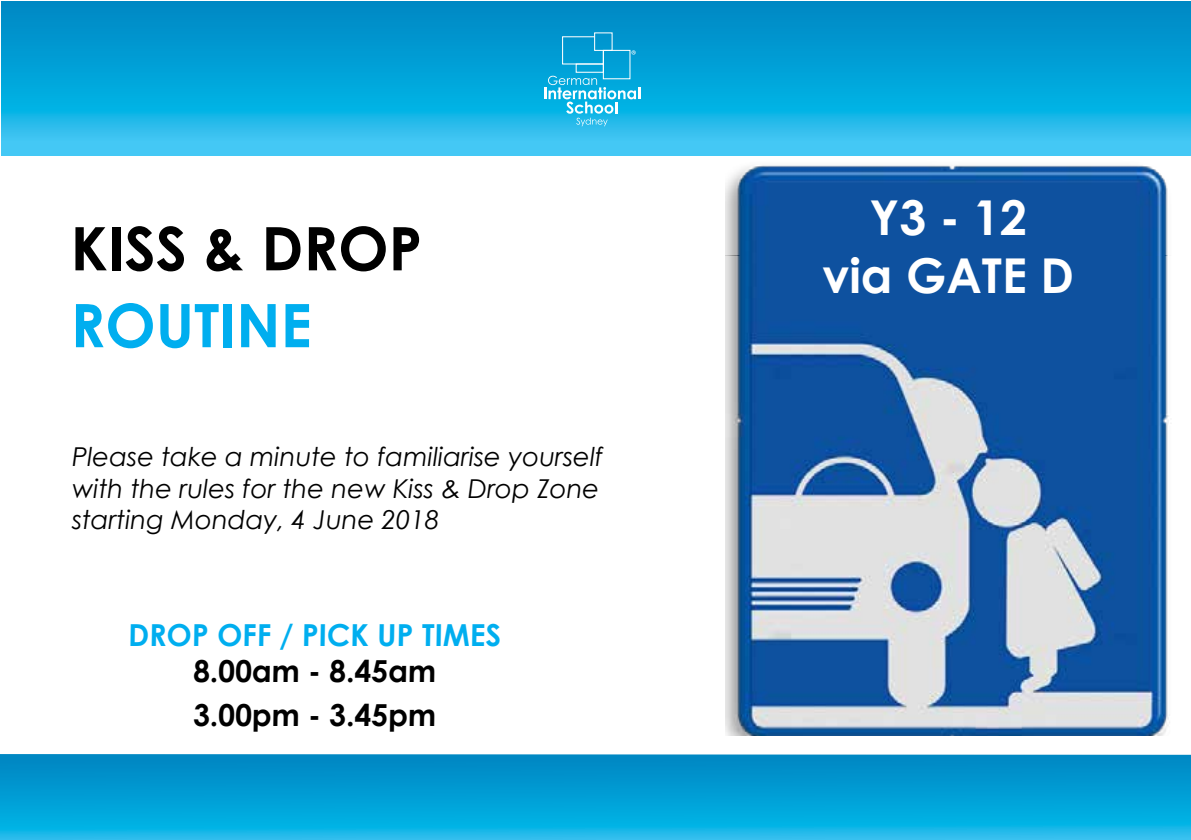
<style>
.page{position:relative;width:1191px;height:840px;background:#fff}
.page>*{position:absolute;margin:0;border:0;box-sizing:border-box;transform-origin:0 0}
.t1{font:700 60px "Century Gothic";color:#000}
.t2{font:700 60px "Century Gothic";color:#00aeef}
.t3{font:700 48px/57.6px "Century Gothic";color:#fff;text-align:center}
.t4{font:700 30.2px/43.2px "Century Gothic";color:#000}
.t5{font:700 30.2px "Century Gothic";color:#00aeef}
.t6{font:italic 26px/31.2px "Century Gothic";color:#000}
</style>
<div class="page">
<svg style="left:1px;top:1px;width:1190px;height:154px;background:#0ca5da"></svg>
<svg style="left:561px;top:36px;width:43px;height:29px"></svg>
<div style="left:575px;top:63px;width:29px;height:10px;border:1px solid #fff"></div>
<div style="left:594px;top:32px;width:18px;height:19px;border:1px solid #fff"></div>
<div style="left:603px;top:50px;width:27px;height:29px;border:1px solid #fff"></div>
<svg style="left:631px;top:50px;width:4px;height:5px"></svg>
<svg style="left:544px;top:76px;width:96px;height:50px;background:#39bfe8"></svg>
<svg style="left:0;top:754px;width:1191px;height:85px;background:#05a0d6"></svg>
<img style="left:725px;top:139px;width:461px;height:596px">
<h1 class="t1" style="left:70px;top:203px;width:353px">KISS &amp; DROP</h1>
<h1 class="t2" style="left:70px;top:280px;width:243px">ROUTINE</h1>
<p class="t6" style="left:72px;top:441px;width:533px">Please take a minute to familiarise yourself with the rules for the new Kiss &amp; Drop Zone starting Monday, 4 June 2018</p>
<p class="t5" style="left:128px;top:612px;width:375px">DROP OFF / PICK UP TIMES</p>
<p class="t4" style="left:193px;top:648px;width:245px">8.00am - 8.45am<br>3.00pm - 3.45pm</p>
<h2 class="t3" style="left:822px;top:186px;width:253px">Y3 - 12<br>via GATE D</h2>
</div>
